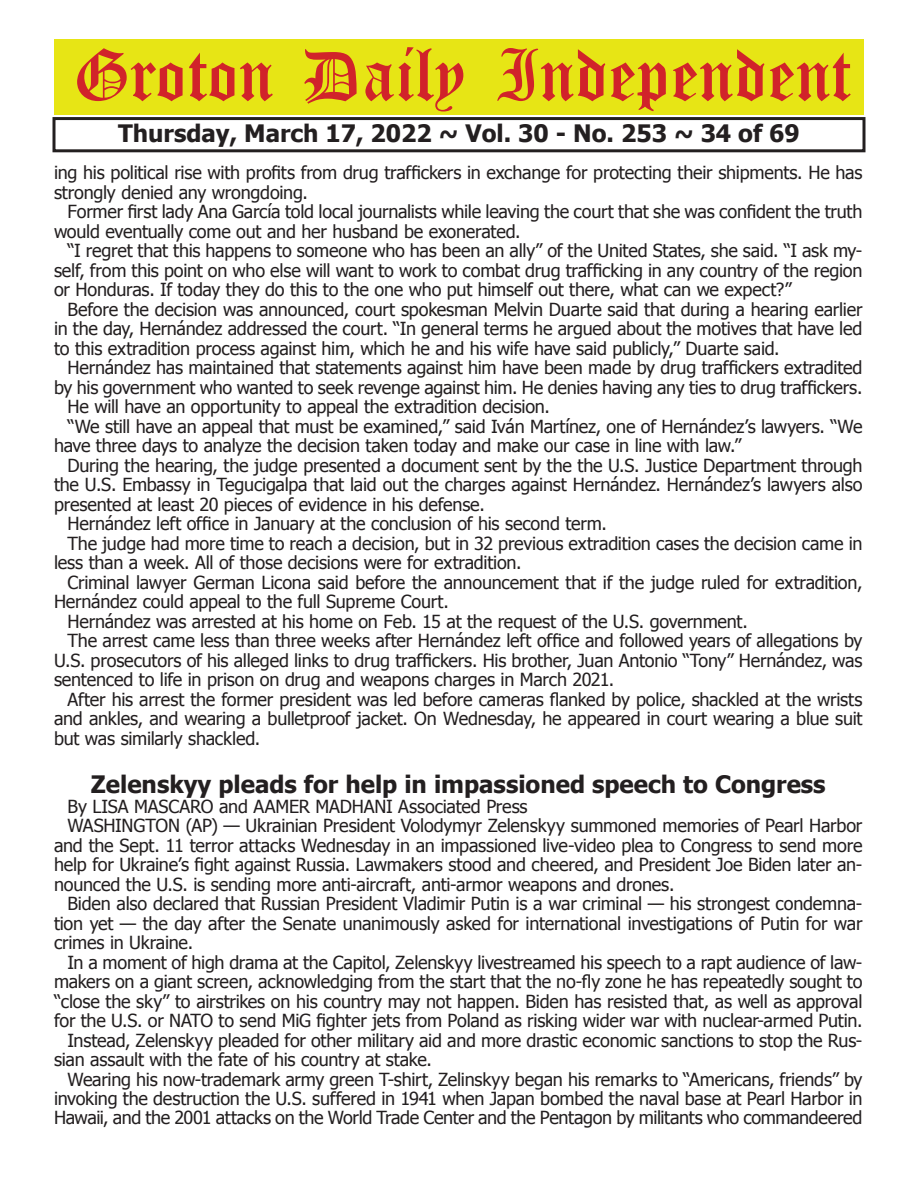
<style>
.page{position:relative;width:918px;height:1188px;background:#fff}
.page>*{position:absolute;margin:0;border:0;box-sizing:border-box;transform-origin:0 0}
.t1{font:54px "Old English Five";color:#d1232a}
.t2{font:700 24px "Tahoma";color:#231f20}
.t3{font:18px/19.5px "Tahoma";letter-spacing:-.01em;color:#231f20}
</style>
<div class="page">
<div style="left:52px;top:117px;width:814px;height:35px;border:3px solid #231f20"></div>
<div style="left:54px;top:40px;width:810px;height:75px;background:#e7e515"></div>
<h1 class="t1" style="left:73px;top:50px;width:779px">Groton Daily Independent</h1>
<h2 class="t2" style="left:118px;top:116px;width:683px">Thursday, March 17, 2022 ~ Vol. 30 - No. 253 ~ 34 of 69</h2>
<p class="t3" style="left:54px;top:162px;width:810px">ing his political rise with profits from drug traffickers in exchange for protecting their shipments. He has strongly denied any wrongdoing.</p>
<p class="t3" style="left:54px;top:201px;width:810px;text-indent:14px">Former first lady Ana García told local journalists while leaving the court that she was confident the truth would eventually come out and her husband be exonerated.</p>
<p class="t3" style="left:54px;top:240px;width:810px;text-align:justify;text-indent:14px">“I regret that this happens to someone who has been an ally” of the United States, she said. “I ask my&shy;self, from this point on who else will want to work to combat drug trafficking in any country of the region or Honduras. If today they do this to the one who put himself out there, what can we expect?”</p>
<p class="t3" style="left:54px;top:299px;width:810px;text-align:justify;text-indent:14px">Before the decision was announced, court spokesman Melvin Duarte said that during a hearing earlier in the day, Hernández addressed the court. “In general terms he argued about the motives that have led to this extradition process against him, which he and his wife have said publicly,” Duarte said.</p>
<p class="t3" style="left:68px;top:357px;width:797px">Hernández has maintained that statements against him have been made by drug traffickers extradited</p>
<p class="t3" style="left:54px;top:377px;width:810px">by his government who wanted to seek revenge against him. He denies having any ties to drug traffickers.</p>
<p class="t3" style="left:68px;top:396px;width:484px">He will have an opportunity to appeal the extradition decision.</p>
<p class="t3" style="left:68px;top:416px;width:797px">“We still have an appeal that must be examined,” said Iván Martínez, one of Hernández’s lawyers. “We</p>
<p class="t3" style="left:54px;top:435px;width:689px">have three days to analyze the decision taken today and make our case in line with law.”</p>
<p class="t3" style="left:68px;top:455px;width:797px">During the hearing, the judge presented a document sent by the the U.S. Justice Department through</p>
<p class="t3" style="left:54px;top:474px;width:810px">the U.S. Embassy in Tegucigalpa that laid out the charges against Hernández. Hernández’s lawyers also</p>
<p class="t3" style="left:54px;top:494px;width:432px">presented at least 20 pieces of evidence in his defense.</p>
<p class="t3" style="left:68px;top:513px;width:541px">Hernández left office in January at the conclusion of his second term.</p>
<p class="t3" style="left:68px;top:533px;width:796px">The judge had more time to reach a decision, but in 32 previous extradition cases the decision came in</p>
<p class="t3" style="left:54px;top:552px;width:469px">less than a week. All of those decisions were for extradition.</p>
<p class="t3" style="left:68px;top:572px;width:796px">Criminal lawyer German Licona said before the announcement that if the judge ruled for extradition,</p>
<p class="t3" style="left:54px;top:591px;width:396px">Hernández could appeal to the full Supreme Court.</p>
<p class="t3" style="left:68px;top:611px;width:682px">Hernández was arrested at his home on Feb. 15 at the request of the U.S. government.</p>
<p class="t3" style="left:68px;top:630px;width:796px">The arrest came less than three weeks after Hernández left office and followed years of allegations by</p>
<p class="t3" style="left:54px;top:650px;width:810px">U.S. prosecutors of his alleged links to drug traffickers. His brother, Juan Antonio “Tony” Hernández, was</p>
<p class="t3" style="left:54px;top:669px;width:562px">sentenced to life in prison on drug and weapons charges in March 2021.</p>
<p class="t3" style="left:68px;top:689px;width:796px">After his arrest the former president was led before cameras flanked by police, shackled at the wrists</p>
<p class="t3" style="left:54px;top:708px;width:810px">and ankles, and wearing a bulletproof jacket. On Wednesday, he appeared in court wearing a blue suit</p>
<p class="t3" style="left:54px;top:728px;width:208px">but was similarly shackled.</p>
<h2 class="t2" style="left:91px;top:768px;width:736px">Zelenskyy pleads for help in impassioned speech to Congress</h2>
<p class="t3" style="left:68px;top:795px;width:462px">By LISA MASCARO and AAMER MADHANI Associated Press</p>
<p class="t3" style="left:68px;top:815px;width:796px">WASHINGTON (AP) — Ukrainian President Volodymyr Zelenskyy summoned memories of Pearl Harbor</p>
<p class="t3" style="left:54px;top:834px;width:810px">and the Sept. 11 terror attacks Wednesday in an impassioned live-video plea to Congress to send more</p>
<p class="t3" style="left:54px;top:854px;width:810px">help for Ukraine’s fight against Russia. Lawmakers stood and cheered, and President Joe Biden later an-</p>
<p class="t3" style="left:54px;top:873px;width:622px">nounced the U.S. is sending more anti-aircraft, anti-armor weapons and drones.</p>
<p class="t3" style="left:68px;top:893px;width:796px">Biden also declared that Russian President Vladimir Putin is a war criminal — his strongest condemna-</p>
<p class="t3" style="left:54px;top:912px;width:810px">tion yet — the day after the Senate unanimously asked for international investigations of Putin for war</p>
<p class="t3" style="left:54px;top:932px;width:141px">crimes in Ukraine.</p>
<p class="t3" style="left:68px;top:951px;width:796px">In a moment of high drama at the Capitol, Zelenskyy livestreamed his speech to a rapt audience of law-</p>
<p class="t3" style="left:54px;top:971px;width:810px">makers on a giant screen, acknowledging from the start that the no-fly zone he has repeatedly sought to</p>
<p class="t3" style="left:54px;top:990px;width:810px">“close the sky” to airstrikes on his country may not happen. Biden has resisted that, as well as approval</p>
<p class="t3" style="left:54px;top:1010px;width:810px">for the U.S. or NATO to send MiG fighter jets from Poland as risking wider war with nuclear-armed Putin.</p>
<p class="t3" style="left:68px;top:1029px;width:796px">Instead, Zelenskyy pleaded for other military aid and more drastic economic sanctions to stop the Rus-</p>
<p class="t3" style="left:54px;top:1049px;width:379px">sian assault with the fate of his country at stake.</p>
<p class="t3" style="left:68px;top:1068px;width:797px">Wearing his now-trademark army green T-shirt, Zelinskyy began his remarks to “Americans, friends” by</p>
<p class="t3" style="left:54px;top:1088px;width:810px">invoking the destruction the U.S. suffered in 1941 when Japan bombed the naval base at Pearl Harbor in</p>
<p class="t3" style="left:54px;top:1107px;width:810px">Hawaii, and the 2001 attacks on the World Trade Center and the Pentagon by militants who commandeered</p>
</div>
